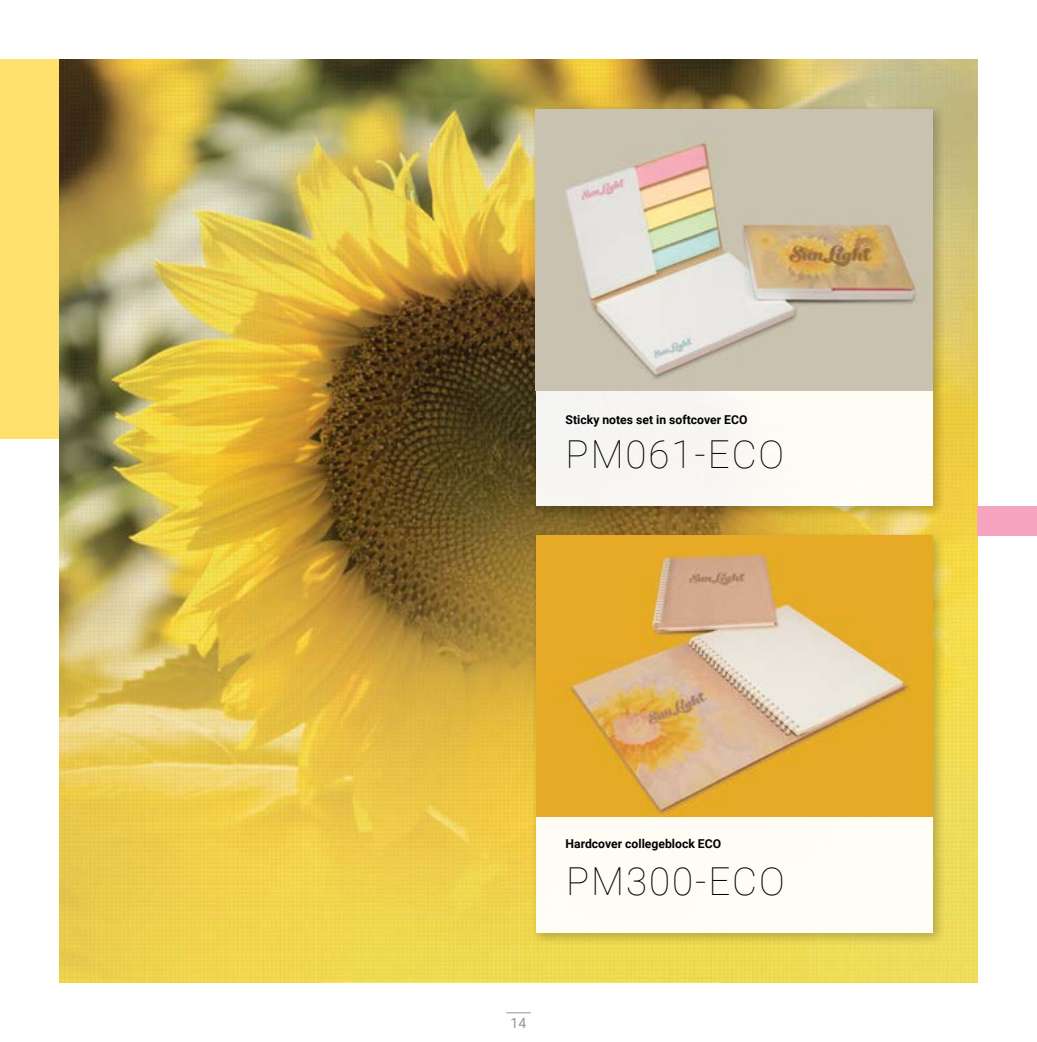
<style>
.page{position:relative;width:1037px;height:1042px;background:#fff}
.page>*{position:absolute;margin:0;border:0;box-sizing:border-box;transform-origin:0 0}
.t1{font:100 38.5px "Roboto";letter-spacing:.05em;color:#000}
.t2{font:14px "Roboto";color:#939598}
.t3{font:700 12.25px "Roboto";color:#000}
</style>
<div class="page">
<svg style="left:506px;top:1012px;width:25px;height:1px"></svg>
<div style="left:0;top:60px;width:71px;height:379px;background:#ffe06c"></div>
<img style="left:60px;top:60px;width:917px;height:922px">
<div style="left:530px;top:102px;width:416px;height:418px;background:#000;opacity:.25"></div>
<div style="left:536px;top:109px;width:397px;height:397px;background:#faf8f4"></div>
<div style="left:530px;top:529px;width:416px;height:417px;background:#000;opacity:.25"></div>
<div style="left:536px;top:536px;width:397px;height:397px;background:#fefdf5"></div>
<img style="left:536px;top:109px;width:397px;height:281px">
<img style="left:536px;top:536px;width:397px;height:280px">
<div style="left:977px;top:506px;width:60px;height:30px;background:#f6a3bf"></div>
<p class="t3" style="left:566px;top:410px;width:183px">Sticky notes set in softcover ECO</p>
<h1 class="t1" style="left:566px;top:427px;width:220px">PM061-ECO</h1>
<p class="t3" style="left:566px;top:835px;width:157px">Hardcover collegeblock ECO</p>
<h1 class="t1" style="left:566px;top:854px;width:220px">PM300-ECO</h1>
<p class="t2" style="left:511px;top:1013px;width:17px">14</p>
</div>
